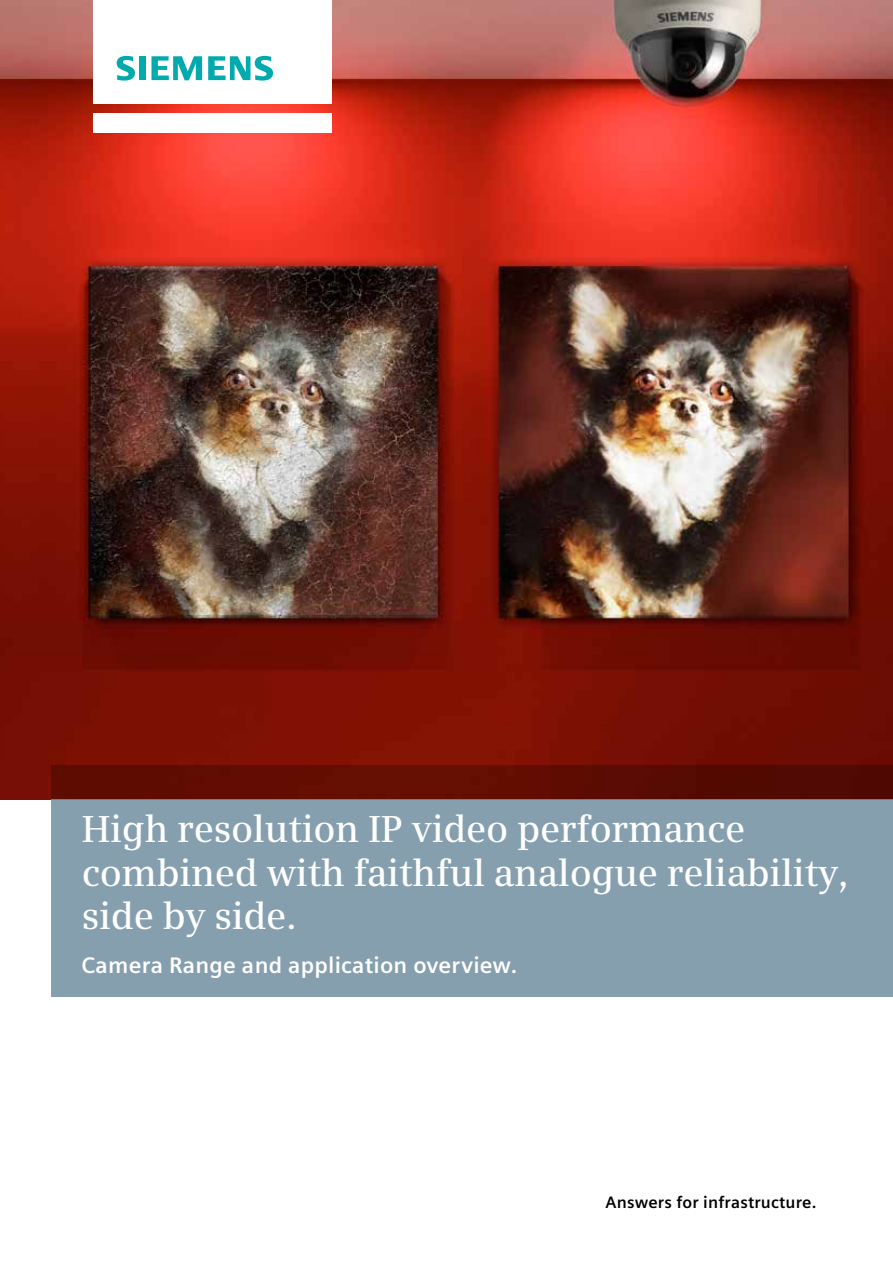
<style>
.page{position:relative;width:893px;height:1263px;background:#fff}
.page>*{position:absolute;margin:0;border:0;box-sizing:border-box;transform-origin:0 0}
.t1{font:600 37.5px/43.5px "Siemens Serif OT";letter-spacing:-.01em;color:#fff}
.t2{font:700 22.5px "Siemens Sans OT";letter-spacing:.01em;color:#fff}
.t3{font:700 16.5px "Siemens Sans OT";letter-spacing:.01em;color:#000}
</style>
<div class="page">
<img style="left:0;top:0;width:893px;height:799px">
<div style="left:93px;top:113px;width:238px;height:19px;background:#fff"></div>
<div style="left:93px;top:0;width:238px;height:104px;background:#fff"></div>
<svg style="left:117px;top:56px;width:18px;height:25px"></svg>
<div style="left:139px;top:56px;width:6px;height:24px;background:#00aaad"></div>
<svg style="left:151px;top:56px;width:51px;height:24px"></svg>
<svg style="left:208px;top:56px;width:65px;height:25px"></svg>
<div style="left:51px;top:799px;width:842px;height:198px;background:#869faf"></div>
<div style="left:51px;top:765px;width:842px;height:34px;background:linear-gradient(to right,#660e03,#530a03)"></div>
<p class="t1" style="left:82px;top:807px;width:768px">High resolution IP video performance combined with faithful analogue reliability, side by side.</p>
<p class="t2" style="left:82px;top:952px;width:437px">Camera Range and application overview.</p>
<p class="t3" style="left:606px;top:1192px;width:212px">Answers for infrastructure.</p>
</div>
